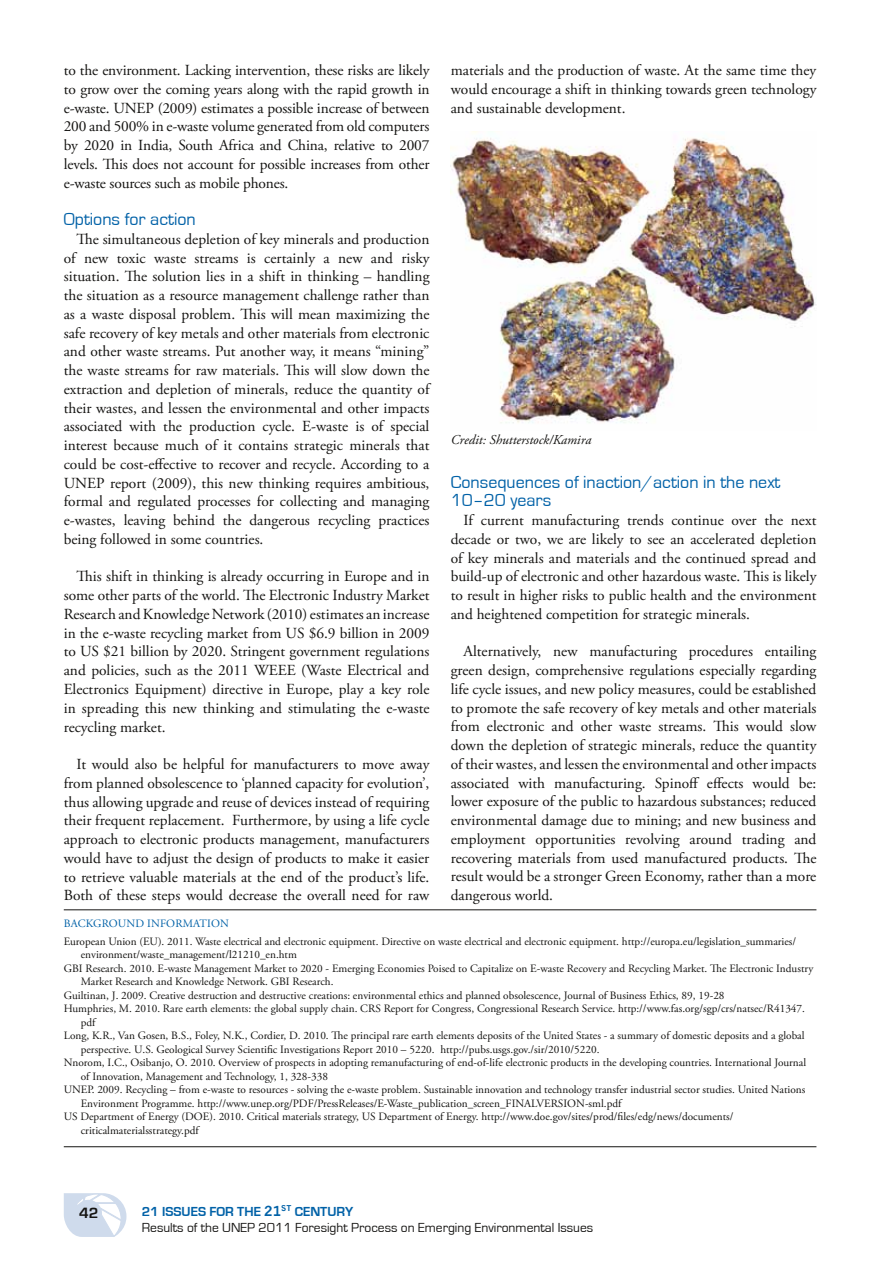
<style>
.page{position:relative;width:893px;height:1263px;background:#fff}
.page>*{position:absolute;margin:0;border:0;box-sizing:border-box;transform-origin:0 0}
.t1{font:18px/18.8px "Eurostile";color:#0061a7}
.t2{font:15.3px/18.8px "Adobe Garamond Pro";color:#151412;text-align:justify}
.t3{font:700 15.3px "Eurostile";color:#151412}
.t4{font:13.5px/16.2px "Eurostile";color:#151412}
.t5{font:italic 13.5px "Adobe Garamond Pro";color:#151412}
.t6{font:11.25px "Adobe Garamond Pro";color:#151412}
.t7{font:11.25px "Adobe Garamond Pro";color:#0061a7}
.s1{font-weight:700;color:#0061a7}
.s2{font-family:"News Gothic";font-weight:700;color:#0061a7}
</style>
<div class="page">
<svg style="left:64px;top:1193px;width:62px;height:44px"></svg>
<hr style="left:64px;top:909px;width:752px;height:1px;background:#151412">
<hr style="left:64px;top:1146px;width:752px;height:1px;background:#151412">
<img style="left:451px;top:131px;width:365px;height:292px">
<p class="t2" style="left:64px;top:61px;width:367px">to the environment. Lacking intervention, these risks are likely to grow over the coming years along with the rapid growth in e-waste. UNEP (2009) estimates a possible increase of between 200 and 500% in e-waste volume generated from old computers by 2020 in India, South Africa and China, relative to 2007 levels. This does not account for possible increases from other e-waste sources such as mobile phones.</p>
<p class="t1" style="left:64px;top:210px;width:133px">Options for action</p>
<p class="t2" style="left:64px;top:230px;width:367px;text-indent:13px">The simultaneous depletion of key minerals and production of new toxic waste streams is certainly a new and risky situation. The solution lies in a shift in thinking – handling the situation as a resource management challenge rather than as a waste disposal problem. This will mean maximizing the safe recovery of key metals and other materials from electronic and other waste streams. Put another way, it means “mining” the waste streams for raw materials. This will slow down the extraction and depletion of minerals, reduce the quantity of their wastes, and lessen the environmental and other impacts associated with the production cycle. E-waste is of special interest because much of it contains strategic minerals that could be cost-effective to recover and recycle. According to a UNEP report (2009), this new thinking requires ambitious, formal and regulated processes for collecting and managing e-wastes, leaving behind the dangerous recycling practices being followed in some countries.</p>
<p class="t2" style="left:64px;top:568px;width:367px;text-indent:13px">This shift in thinking is already occurring in Europe and in some other parts of the world. The Electronic Industry Market Research and Knowledge Network (2010) estimates an increase in the e-waste recycling market from US $6.9 billion in 2009 to US $21 billion by 2020. Stringent government regulations and policies, such as the 2011 WEEE (Waste Electrical and Electronics Equipment) directive in Europe, play a key role in spreading this new thinking and stimulating the e-waste recycling market.</p>
<p class="t2" style="left:64px;top:755px;width:367px;text-indent:13px">It would also be helpful for manufacturers to move away from planned obsolescence to ‘planned capacity for evolution’, thus allowing upgrade and reuse of devices instead of requiring their frequent replacement. Furthermore, by using a life cycle approach to electronic products management, manufacturers would have to adjust the design of products to make it easier to retrieve valuable materials at the end of the product’s life.<br>Both of these steps would decrease the overall need for raw</p>
<p class="t2" style="left:451px;top:62px;width:367px">materials and the production of waste. At the same time they would encourage a shift in thinking towards green technology and sustainable development.</p>
<p class="t5" style="left:451px;top:432px;width:142px">Credit: Shutterstock/Kamira</p>
<p class="t1" style="left:451px;top:473px;width:331px">Consequences of inaction/action in the next<br>10–20 years</p>
<p class="t2" style="left:451px;top:511px;width:367px;text-indent:13px">If current manufacturing trends continue over the next decade or two, we are likely to see an accelerated depletion of key minerals and materials and the continued spread and build-up of electronic and other hazardous waste. This is likely to result in higher risks to public health and the environment and heightened competition for strategic minerals.</p>
<p class="t2" style="left:451px;top:643px;width:367px;text-indent:13px">Alternatively, new manufacturing procedures entailing green design, comprehensive regulations especially regarding life cycle issues, and new policy measures, could be established to promote the safe recovery of key metals and other materials from electronic and other waste streams. This would slow down the depletion of strategic minerals, reduce the quantity of their wastes, and lessen the environmental and other impacts associated with manufacturing. Spinoff effects would be: lower exposure of the public to hazardous substances; reduced environmental damage due to mining; and new business and employment opportunities revolving around trading and recovering materials from used manufactured products. The result would be a stronger Green Economy, rather than a more dangerous world.</p>
<p class="t7" style="left:64px;top:917px;width:17px">Background</p>
<p class="t7" style="left:147px;top:917px;width:9px">information</p>
<p class="t6" style="left:64px;top:934px;width:734px">European Union (EU). 2011. Waste electrical and electronic equipment. Directive on waste electrical and electronic equipment. http://europa.eu/legislation_summaries/</p>
<p class="t6" style="left:81px;top:948px;width:218px">environment/waste_management/l21210_en.htm</p>
<p class="t6" style="left:64px;top:961px;width:751px">GBI Research. 2010. E-waste Management Market to 2020 - Emerging Economies Poised to Capitalize on E-waste Recovery and Recycling Market. The Electronic Industry</p>
<p class="t6" style="left:81px;top:975px;width:254px">Market Research and Knowledge Network. GBI Research.</p>
<p class="t6" style="left:64px;top:988px;width:662px">Guiltinan, J. 2009. Creative destruction and destructive creations: environmental ethics and planned obsolescence, Journal of Business Ethics, 89, 19-28</p>
<p class="t6" style="left:64px;top:1002px;width:743px">Humphries, M. 2010. Rare earth elements: the global supply chain. CRS Report for Congress, Congressional Research Service. http://www.fas.org/sgp/crs/natsec/R41347.</p>
<p class="t6" style="left:81px;top:1015px;width:16px">pdf</p>
<p class="t6" style="left:64px;top:1029px;width:742px">Long, K.R., Van Gosen, B.S., Foley, N.K., Cordier, D. 2010. The principal rare earth elements deposits of the United States - a summary of domestic deposits and a global</p>
<p class="t6" style="left:81px;top:1042px;width:520px">perspective. U.S. Geological Survey Scientific Investigations Report 2010 – 5220. http://pubs.usgs.gov./sir/2010/5220.</p>
<p class="t6" style="left:64px;top:1056px;width:744px">Nnorom, I.C., Osibanjo, O. 2010. Overview of prospects in adopting remanufacturing of end-of-life electronic products in the developing countries. International Journal</p>
<p class="t6" style="left:81px;top:1069px;width:249px">of Innovation, Management and Technology, 1, 328-338</p>
<p class="t6" style="left:64px;top:1083px;width:743px">UNEP. 2009. Recycling – from e-waste to resources - solving the e-waste problem. Sustainable innovation and technology transfer industrial sector studies. United Nations</p>
<p class="t6" style="left:81px;top:1096px;width:542px">Environment Programme. http://www.unep.org/PDF/PressReleases/E-Waste_publication_screen_FINALVERSION-sml.pdf</p>
<p class="t6" style="left:64px;top:1110px;width:671px">US Department of Energy (DOE). 2010. Critical materials strategy, US Department of Energy. http://www.doe.gov/sites/prod/files/edg/news/documents/</p>
<p class="t6" style="left:81px;top:1123px;width:119px">criticalmaterialsstrategy.pdf</p>
<p class="t3" style="left:79px;top:1205px;width:21px">42</p>
<p class="t4" style="left:142px;top:1203px;width:453px"><span class="s1">21 ISSUES FOR THE</span> <span class="s2">21</span><sup>st</sup> <span class="s1">CENTURY<br></span>Results of the UNEP 2011 Foresight Process on Emerging Environmental Issues</p>
</div>
